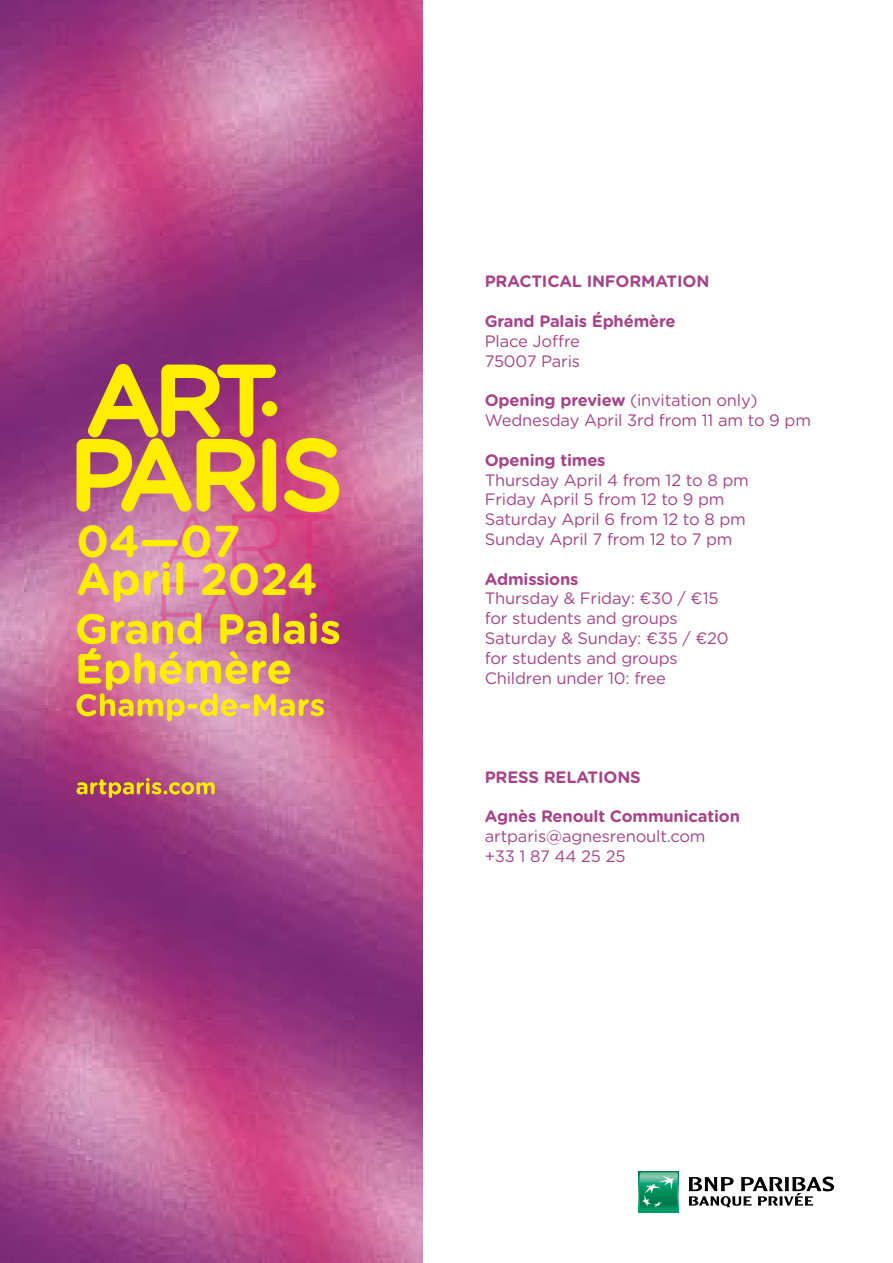
<style>
.page{position:relative;width:893px;height:1263px;background:#fff}
.page>*{position:absolute;margin:0;border:0;box-sizing:border-box;transform-origin:0 0}
.t1{font:700 44.7px/37.7px "Gotham Rounded";color:#ffed00}
.t2{font:16.5px/19.8px "Gotham Rounded";letter-spacing:-.01em;color:#a74389}
.t3{font:700 16.5px "Gotham Rounded";letter-spacing:-.01em;color:#a74389}
.s1{font-weight:700}
</style>
<div class="page">
<svg style="left:638px;top:1171px;width:41px;height:41px"></svg>
<svg style="left:639px;top:1172px;width:39px;height:39px;background:#2fa279"></svg>
<svg style="left:689px;top:1176px;width:145px;height:31px"></svg>
<img style="left:0;top:0;width:422px;height:1263px">
<svg style="left:77px;top:778px;width:138px;height:20px;background:#c27859"></svg>
<svg style="left:77px;top:364px;width:262px;height:357px;background:#d2886e"></svg>
<h1 class="t1" style="left:77px;top:521px;width:243px">04—07<br>April 2024</h1>
<p class="t3" style="left:485px;top:270px;width:226px">PRACTICAL INFORMATION</p>
<p class="t3" style="left:485px;top:309px;width:192px">Grand Palais Éphémère</p>
<p class="t2" style="left:485px;top:330px;width:97px">Place Joffre<br>75007 Paris</p>
<p class="t2" style="left:485px;top:390px;width:328px"><span class="s1">Opening preview</span> (invitation only)<br>Wednesday April 3rd from 11 am to 9 pm</p>
<p class="t3" style="left:485px;top:448px;width:122px">Opening times</p>
<p class="t2" style="left:485px;top:469px;width:266px">Thursday April 4 from 12 to 8 pm<br>Friday April 5 from 12 to 9 pm<br>Saturday April 6 from 12 to 8 pm<br>Sunday April 7 from 12 to 7 pm</p>
<p class="t3" style="left:485px;top:567px;width:95px">Admissions</p>
<p class="t2" style="left:485px;top:588px;width:245px">Thursday &amp; Friday: €30 / €15 for students and groups<br>Saturday &amp; Sunday: €35 / €20 for students and groups<br>Children under 10: free</p>
<p class="t3" style="left:485px;top:765px;width:158px">PRESS RELATIONS</p>
<p class="t3" style="left:485px;top:804px;width:257px">Agnès Renoult Communication</p>
<p class="t2" style="left:485px;top:825px;width:222px">artparis@agnesrenoult.com +33 1 87 44 25 25</p>
</div>
